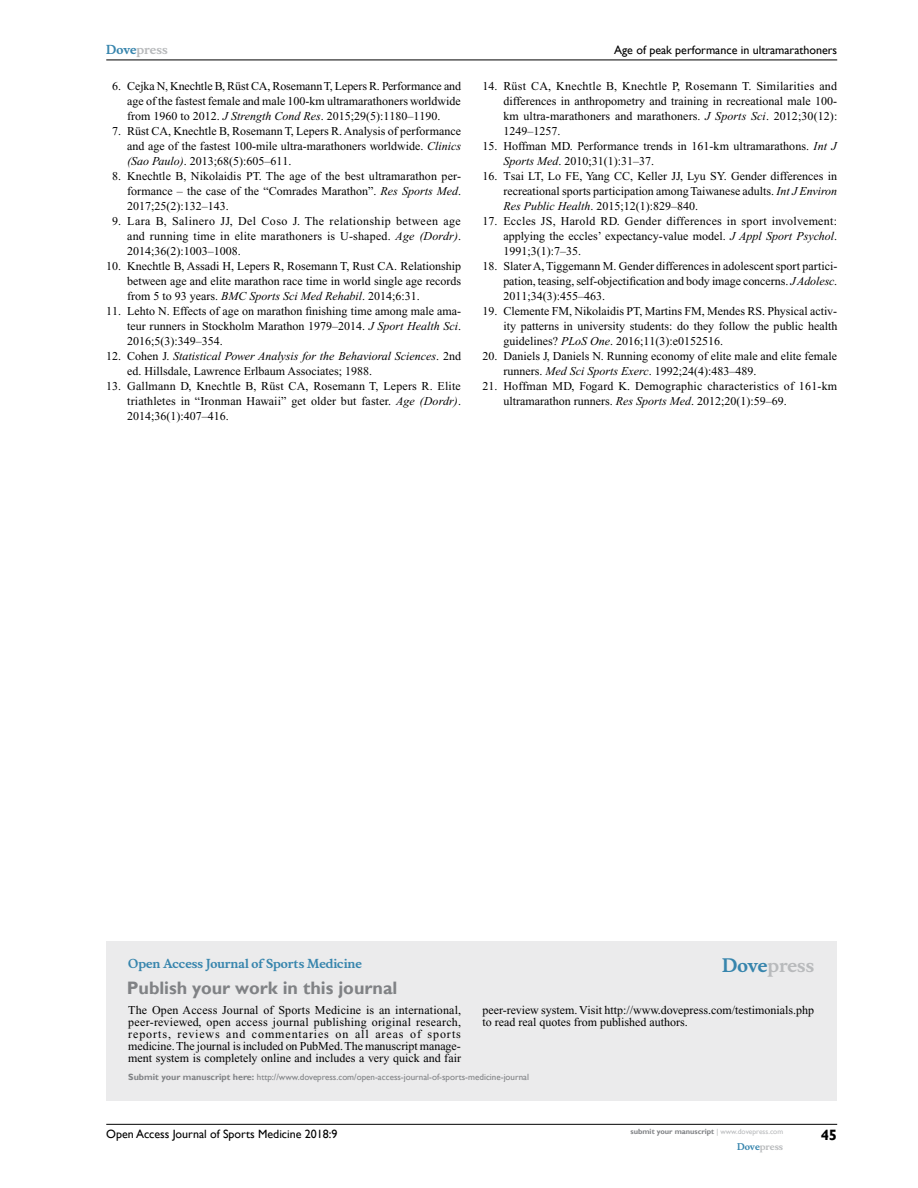
<style>
.page{position:relative;width:918px;height:1188px;background:#fff}
.page>*{position:absolute;margin:0;border:0;box-sizing:border-box;transform-origin:0 0}
.t1{font:700 18px "Gill Sans";color:#808285}
.t2{font:700 18px "Musee";color:#b8babc}
.t3{font:700 15px "Gill Sans";color:#000}
.t4{font:12px/15px "Times New Roman";color:#000;text-align:justify}
.t5{font:12px "Gill Sans";color:#000}
.t6{font:700 12px "Musee";color:#3785ad}
.t7{font:700 12px "Musee";color:#b8babc}
.t8{font:9px "Gill Sans";color:#808285}
.t9{font:700 9px "Musee";color:#b8babc}
.t10{font:700 7.5px "Gill Sans";color:#808285}
.s1{color:#3785ad}
.s2{font-style:italic}
.s3{font-weight:700}
.s4{font-weight:400;color:#b8babc}
</style>
<div class="page">
<div style="left:106px;top:941px;width:731px;height:159px;background:#ebebec"></div>
<hr style="left:106px;top:1124px;width:731px;height:1px;background:#000">
<hr style="left:106px;top:60px;width:731px;height:1px;background:#000">
<p class="t7" style="left:106px;top:43px;width:63px"><span class="s1">Dove</span>press</p>
<p class="t4" style="left:127px;top:79px;width:335px;text-indent:-15px">6. Cejka N, Knechtle B, Rüst CA, Rosemann T, Lepers R. Performance and age of the fastest female and male 100-km ultramarathoners worldwide from 1960 to 2012. <span class="s2">J Strength Cond Res</span>. 2015;29(5):1180–1190.</p>
<p class="t4" style="left:127px;top:124px;width:335px;text-indent:-15px">7. Rüst CA, Knechtle B, Rosemann T, Lepers R. Analysis of performance and age of the fastest 100-mile ultra-marathoners worldwide. <span class="s2">Clinics (Sao Paulo)</span>. 2013;68(5):605–611.</p>
<p class="t4" style="left:127px;top:169px;width:335px;text-indent:-15px">8. Knechtle B, Nikolaidis PT. The age of the best ultramarathon per&shy;formance – the case of the “Comrades Marathon”. <span class="s2">Res Sports Med</span>.<br>2017;25(2):132–143.</p>
<p class="t4" style="left:127px;top:214px;width:336px;text-indent:-15px">9. Lara B, Salinero JJ, Del Coso J. The relationship between age and running time in elite marathoners is U-shaped. <span class="s2">Age (Dordr)</span>.<br>2014;36(2):1003–1008.</p>
<p class="t4" style="left:127px;top:259px;width:335px;text-indent:-21px">10. Knechtle B, Assadi H, Lepers R, Rosemann T, Rust CA. Relationship between age and elite marathon race time in world single age records from 5 to 93 years. <span class="s2">BMC Sports Sci Med Rehabil</span>. 2014;6:31.</p>
<p class="t4" style="left:127px;top:304px;width:335px;text-indent:-21px">11. Lehto N. Effects of age on marathon finishing time among male ama&shy;teur runners in Stockholm Marathon 1979–2014. <span class="s2">J Sport Health Sci</span>.<br>2016;5(3):349–354.</p>
<p class="t4" style="left:127px;top:349px;width:335px;text-indent:-21px">12. Cohen J. <span class="s2">Statistical Power Analysis for the Behavioral Sciences</span>. 2nd ed. Hillsdale, Lawrence Erlbaum Associates; 1988.</p>
<p class="t4" style="left:127px;top:379px;width:335px;text-indent:-21px">13. Gallmann D, Knechtle B, Rüst CA, Rosemann T, Lepers R. Elite triathletes in “Ironman Hawaii” get older but faster. <span class="s2">Age (Dordr)</span>.<br>2014;36(1):407–416.</p>
<p class="t5" style="left:614px;top:43px;width:225px">Age of peak performance in ultramarathoners</p>
<p class="t4" style="left:503px;top:79px;width:335px;text-indent:-21px">14. Rüst CA, Knechtle B, Knechtle P, Rosemann T. Similarities and differences in anthropometry and training in recreational male 100- km ultra-marathoners and marathoners. <span class="s2">J Sports Sci</span>. 2012;30(12):<br>1249–1257.</p>
<p class="t4" style="left:503px;top:139px;width:335px;text-indent:-21px">15. Hoffman MD. Performance trends in 161-km ultramarathons. <span class="s2">Int J<br>Sports Med</span>. 2010;31(1):31–37.</p>
<p class="t4" style="left:503px;top:169px;width:335px;text-indent:-21px">16. Tsai LT, Lo FE, Yang CC, Keller JJ, Lyu SY. Gender differences in recreational sports participation among Taiwanese adults. <span class="s2">Int J Environ Res Public Health</span>. 2015;12(1):829–840.</p>
<p class="t4" style="left:503px;top:214px;width:335px;text-indent:-21px">17. Eccles JS, Harold RD. Gender differences in sport involvement: applying the eccles’ expectancy-value model. <span class="s2">J Appl Sport Psychol</span>.<br>1991;3(1):7–35.</p>
<p class="t4" style="left:503px;top:259px;width:335px;text-indent:-21px">18. Slater A, Tiggemann M. Gender differences in adolescent sport partici&shy;pation, teasing, self-objectification and body image concerns. <span class="s2">J Adolesc</span>.<br>2011;34(3):455–463.</p>
<p class="t4" style="left:503px;top:304px;width:336px;text-indent:-21px">19. Clemente FM, Nikolaidis PT, Martins FM, Mendes RS. Physical activ&shy;ity patterns in university students: do they follow the public health guidelines? <span class="s2">PLoS One</span>. 2016;11(3):e0152516.</p>
<p class="t4" style="left:503px;top:349px;width:335px;text-indent:-21px">20. Daniels J, Daniels N. Running economy of elite male and elite female runners. <span class="s2">Med Sci Sports Exerc</span>. 1992;24(4):483–489.</p>
<p class="t4" style="left:503px;top:379px;width:335px;text-indent:-21px">21. Hoffman MD, Fogard K. Demographic characteristics of 161-km ultramarathon runners. <span class="s2">Res Sports Med</span>. 2012;20(1):59–69.</p>
<p class="t6" style="left:128px;top:956px;width:235px">Open Access Journal of Sports Medicine</p>
<h1 class="t1" style="left:127px;top:977px;width:272px">Publish your work in this journal</h1>
<h1 class="t2" style="left:722px;top:955px;width:94px"><span class="s1">Dove</span>press</h1>
<p class="t4" style="left:128px;top:1004px;width:334px;line-height:12px">The Open Access Journal of Sports Medicine is an international, peer-reviewed, open access journal publishing original research, reports, reviews and commentaries on all areas of sports medicine. The journal is included on PubMed. The manuscript manage&shy;ment system is completely online and includes a very quick and fair</p>
<p class="t4" style="left:482px;top:1004px;width:333px;line-height:12px">peer-review system. Visit http://www.dovepress.com/testimonials.php to read real quotes from published authors.</p>
<p class="t8" style="left:128px;top:1072px;width:402px"><span class="s3">Submit your manuscript here:</span> http://www.dovepress.com/open-access-journal-of-sports-medicine-journal</p>
<p class="t5" style="left:106px;top:1127px;width:233px">Open Access Journal of Sports Medicine 2018:9</p>
<p class="t10" style="left:631px;top:1127px;width:154px">submit your manuscript <span class="s4">| www.dovepress.com</span></p>
<p class="t9" style="left:737px;top:1141px;width:48px"><span class="s1">Dove</span>press</p>
<p class="t3" style="left:821px;top:1126px;width:18px">45</p>
</div>
